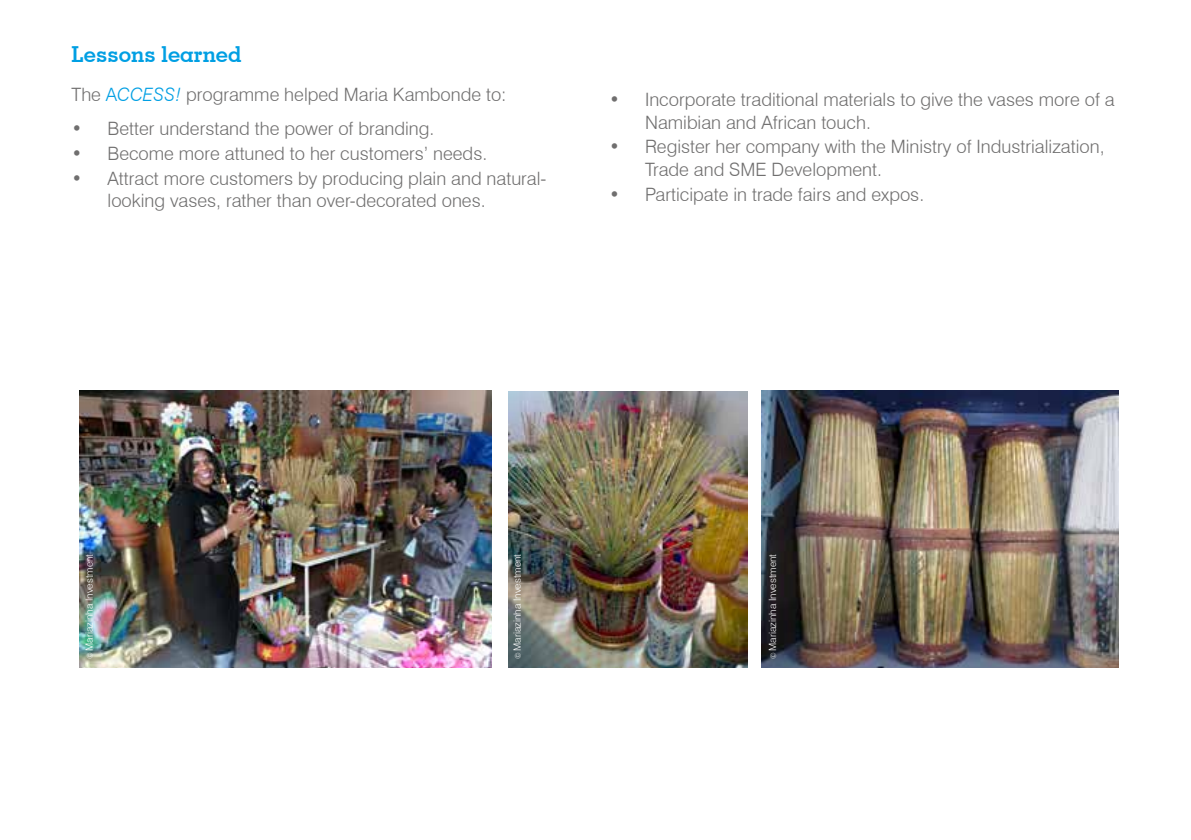
<style>
.page{position:relative;width:1191px;height:840px;background:#fff}
.page>*{position:absolute;margin:0;border:0;box-sizing:border-box;transform-origin:0 0}
.t1{font:700 22px "Geometric Slab 703 BT";color:#009fe3}
.t2{font:300 18.4px/22px "Swiss 721 BT";color:#706f6f}
.t3{font:300 10px "Swiss 721 BT";color:#fff}
.s1{color:#009fe3}
.s2{font-style:italic;color:#009fe3}
.s3{font-size:8px}
</style>
<div class="page">
<img style="left:79px;top:390px;width:412px;height:277px">
<img style="left:508px;top:391px;width:239px;height:276px">
<img style="left:761px;top:390px;width:358px;height:277px">
<p class="t1" style="left:72px;top:41px;width:172px">Lessons learned</p>
<p class="t2" style="left:72px;top:83px;width:436px">The <span class="s1">A</span><span class="s2">CCESS!</span> programme helped Maria Kambonde to:</p>
<p class="t2" style="left:72px;top:117px;width:364px">• Better understand the power of branding.</p>
<p class="t2" style="left:72px;top:142px;width:417px">• Become more attuned to her customers’ needs.</p>
<p class="t2" style="left:108px;top:167px;width:440px;text-indent:-36px">• Attract more customers by producing plain and natural&shy;looking vases, rather than over-decorated ones.</p>
<p class="t2" style="left:645px;top:89px;width:471px;text-indent:-36px">• Incorporate traditional materials to give the vases more of a<br>Namibian and African touch.</p>
<p class="t2" style="left:645px;top:136px;width:461px;text-indent:-36px">• Register her company with the Ministry of Industrialization,<br>Trade and SME Development.</p>
<p class="t2" style="left:609px;top:183px;width:317px">• Participate in trade fairs and expos.</p>
<p class="t3" style="left:83px;top:659px;width:107px;rotate:-90deg"><span class="s3">©</span> Mariazinha Investment</p>
<p class="t3" style="left:511px;top:659px;width:107px;rotate:-90deg"><span class="s3">©</span> Mariazinha Investment</p>
<p class="t3" style="left:766px;top:659px;width:107px;rotate:-90deg"><span class="s3">©</span> Mariazinha Investment</p>
</div>
